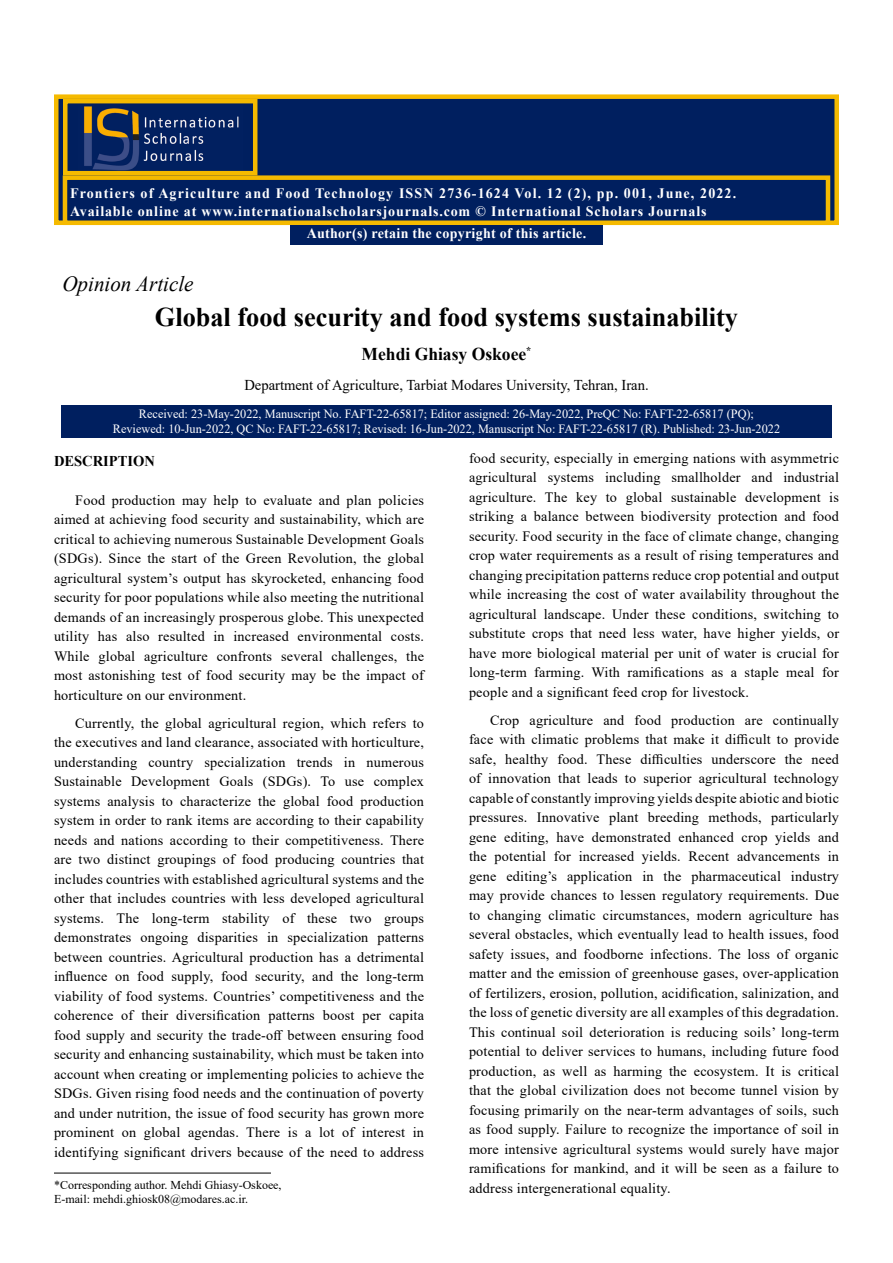
<style>
.page{position:relative;width:893px;height:1263px;background:#fff}
.page>*{position:absolute;margin:0;border:0;box-sizing:border-box;transform-origin:0 0}
.t1{font:700 27px "Times New Roman";color:#000}
.t2{font:italic 21.6px "Times New Roman";color:#000}
.t3{font:700 18px "Times New Roman";color:#000}
.t4{font:15px "Times New Roman";color:#000}
.t5{font:700 15px "Times New Roman";color:#000}
.t6{font:700 14.4px/17.2px "Times New Roman";letter-spacing:.06em;color:#fff}
.t7{font:700 14.4px "Times New Roman";letter-spacing:.02em;color:#fff}
.t8{font:14.25px/19.5px "Times New Roman";letter-spacing:.015em;color:#000;text-align:justify}
.t9{font:12.6px "Times New Roman";color:#fff}
.t10{font:12px "Times New Roman";color:#000}
</style>
<div class="page">
<div style="left:54px;top:94px;width:785px;height:131px;background:#001f5f;border:4px solid #f5ba00"></div>
<div style="left:63px;top:175px;width:767px;height:50px;background:#001f5f;border:4px solid #f5ba00"></div>
<img style="left:84px;top:106px;width:155px;height:64px">
<div style="left:63px;top:99px;width:194px;height:76px;border:4px solid #f5ba00"></div>
<div style="left:290px;top:225px;width:313px;height:19px;background:#001f5f"></div>
<div style="left:61px;top:405px;width:771px;height:32px;background:#001f5f"></div>
<hr style="left:54px;top:1173px;width:217px;height:1px;background:#000">
<p class="t6" style="left:70px;top:184px;width:668px">Frontiers of Agriculture and Food Technology ISSN 2736-1624 Vol. 12 (2), pp. 001, June, 2022.<br>Available online at www.internationalscholarsjournals.com © International Scholars Journals</p>
<p class="t7" style="left:307px;top:222px;width:281px">Author(s) retain the copyright of this article.</p>
<p class="t2" style="left:62px;top:269px;width:133px">Opinion Article</p>
<p class="t1" style="left:155px;top:297px;width:585px">Global food security and food systems sustainability</p>
<p class="t3" style="left:362px;top:341px;width:171px">Mehdi Ghiasy Oskoee<sup>*</sup></p>
<p class="t4" style="left:244px;top:374px;width:406px">Department of Agriculture, Tarbiat Modares University, Tehran, Iran.</p>
<p class="t9" style="left:139px;top:405px;width:617px">Received: 23-May-2022, Manuscript No. FAFT-22-65817; Editor assigned: 26-May-2022, PreQC No: FAFT-22-65817 (PQ);</p>
<p class="t9" style="left:113px;top:420px;width:669px">Reviewed: 10-Jun-2022, QC No: FAFT-22-65817; Revised: 16-Jun-2022, Manuscript No: FAFT-22-65817 (R). Published: 23-Jun-2022</p>
<p class="t5" style="left:54px;top:450px;width:103px">DESCRIPTION</p>
<p class="t8" style="left:54px;top:490px;width:372px;text-indent:21px">Food production may help to evaluate and plan policies aimed at achieving food security and sustainability, which are critical to achieving numerous Sustainable Development Goals (SDGs). Since the start of the Green Revolution, the global agricultural system’s output has skyrocketed, enhancing food security for poor populations while also meeting the nutritional demands of an increasingly prosperous globe. This unexpected utility has also resulted in increased environmental costs.<br>While global agriculture confronts several challenges, the most astonishing test of food security may be the impact of horticulture on our environment.</p>
<p class="t8" style="left:54px;top:713px;width:372px;text-indent:21px">Currently, the global agricultural region, which refers to the executives and land clearance, associated with horticulture, understanding country specialization trends in numerous Sustainable Development Goals (SDGs). To use complex systems analysis to characterize the global food production system in order to rank items are according to their capability needs and nations according to their competitiveness. There are two distinct groupings of food producing countries that includes countries with established agricultural systems and the other that includes countries with less developed agricultural systems. The long-term stability of these two groups demonstrates ongoing disparities in specialization patterns between countries. Agricultural production has a detrimental influence on food supply, food security, and the long-term viability of food systems. Countries’ competitiveness and the coherence of their diversification patterns boost per capita food supply and security the trade-off between ensuring food security and enhancing sustainability, which must be taken into account when creating or implementing policies to achieve the SDGs. Given rising food needs and the continuation of poverty and under nutrition, the issue of food security has grown more prominent on global agendas. There is a lot of interest in identifying significant drivers because of the need to address</p>
<p class="t8" style="left:469px;top:448px;width:372px">food security, especially in emerging nations with asymmetric agricultural systems including smallholder and industrial agriculture. The key to global sustainable development is striking a balance between biodiversity protection and food security. Food security in the face of climate change, changing crop water requirements as a result of rising temperatures and changing precipitation patterns reduce crop potential and output while increasing the cost of water availability throughout the agricultural landscape. Under these conditions, switching to substitute crops that need less water, have higher yields, or have more biological material per unit of water is crucial for long-term farming. With ramifications as a staple meal for people and a significant feed crop for livestock.</p>
<p class="t8" style="left:469px;top:710px;width:372px;text-indent:21px">Crop agriculture and food production are continually face with climatic problems that make it difficult to provide safe, healthy food. These difficulties underscore the need of innovation that leads to superior agricultural technology capable of constantly improving yields despite abiotic and biotic pressures. Innovative plant breeding methods, particularly gene editing, have demonstrated enhanced crop yields and the potential for increased yields. Recent advancements in gene editing’s application in the pharmaceutical industry may provide chances to lessen regulatory requirements. Due to changing climatic circumstances, modern agriculture has several obstacles, which eventually lead to health issues, food safety issues, and foodborne infections. The loss of organic matter and the emission of greenhouse gases, over-application of fertilizers, erosion, pollution, acidification, salinization, and the loss of genetic diversity are all examples of this degradation.<br>This continual soil deterioration is reducing soils’ long-term potential to deliver services to humans, including future food production, as well as harming the ecosystem. It is critical that the global civilization does not become tunnel vision by focusing primarily on the near-term advantages of soils, such as food supply. Failure to recognize the importance of soil in more intensive agricultural systems would surely have major ramifications for mankind, and it will be seen as a failure to address intergenerational equality.</p>
<p class="t10" style="left:54px;top:1176px;width:229px">*Corresponding author. Mehdi Ghiasy-Oskoee,</p>
<p class="t10" style="left:54px;top:1191px;width:196px">E-mail: mehdi.ghiosk08@modares.ac.ir.</p>
</div>
